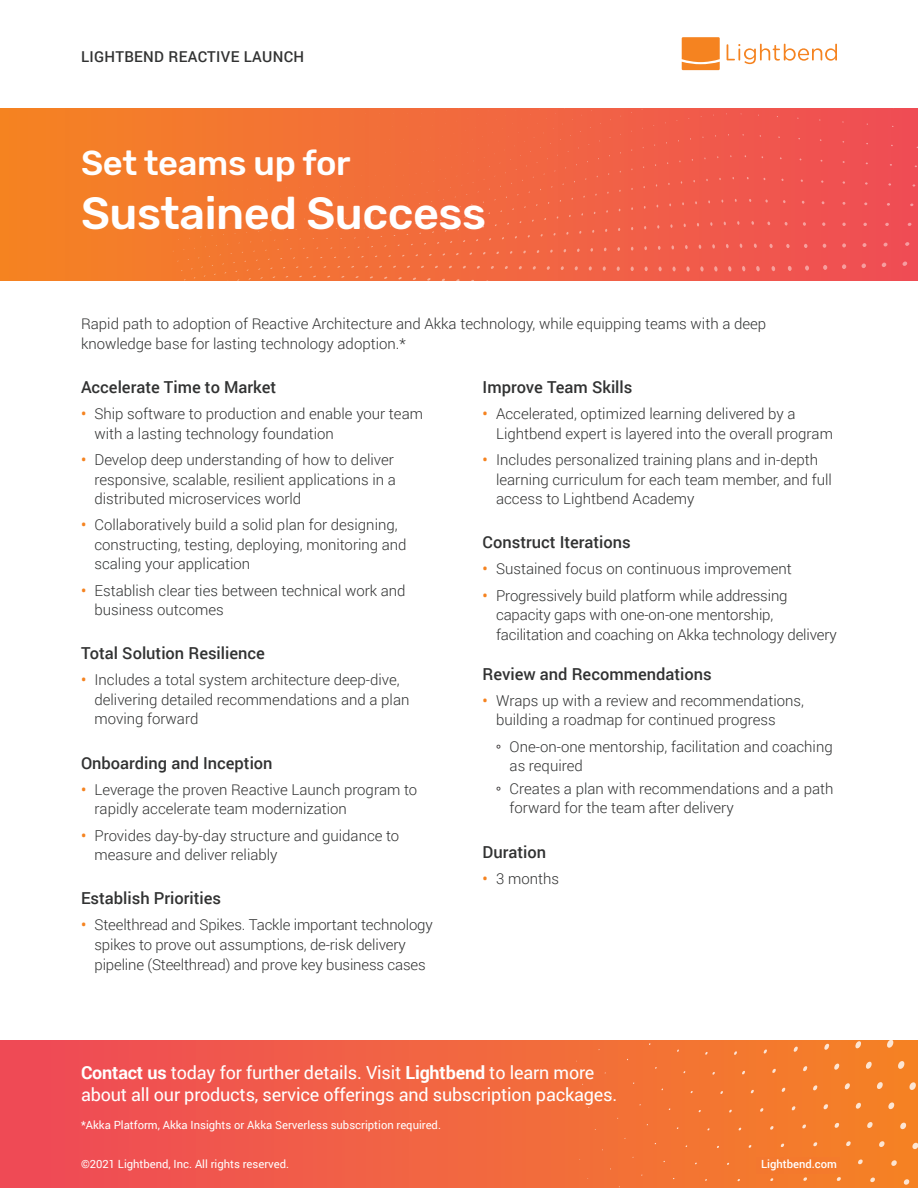
<style>
.page{position:relative;width:918px;height:1188px;background:#fff}
.page>*{position:absolute;margin:0;border:0;box-sizing:border-box;transform-origin:0 0}
.t1{font:500 45px "Rubik";letter-spacing:-.01em;color:#fff}
.t2{font:500 34.5px "Rubik";letter-spacing:-.01em;color:#fff}
.duration{font:18px/21.6px "Roboto";letter-spacing:-.01em;color:#fff}
.body_head{font:500 16.5px "Roboto";color:#313232}
.body{font:300 15px/19.5px "Roboto";color:#313232}
.body_head-2{font:500 15px "Roboto";letter-spacing:.02em;color:#313232}
.body-2{font:11.25px "Roboto";color:#fff}
.body-3{font:500 11.25px "Roboto";color:#fff}
.s1{font-weight:500;color:#f58320}
.s2{font-family:"Source Sans Pro";font-weight:400;color:#231f20}
.s3{font-weight:700}
</style>
<div class="page">
<div style="left:0;top:109px;width:918px;height:172px;background:#f47f26"></div>
<svg style="left:172px;top:38px;width:746px;height:243px"></svg>
<svg style="left:682px;top:37px;width:38px;height:33px"></svg>
<svg style="left:727px;top:44px;width:110px;height:20px"></svg>
<svg style="left:0;top:1040px;width:573px;height:148px;background:#f05b49"></svg>
<svg style="left:573px;top:1040px;width:345px;height:148px;background:#f37931"></svg>
<div style="left:756px;top:1157px;width:83px;height:16px;background:#f4792c"></div>
<p class="body_head-2" style="left:81px;top:46px;width:225px">LIGHTBEND REACTIVE LAUNCH</p>
<p class="t2" style="left:81px;top:143px;width:271px">Set teams up for</p>
<p class="t1" style="left:81px;top:187px;width:407px">Sustained Success</p>
<p class="body" style="left:81px;top:314px;width:687px">Rapid path to adoption of Reactive Architecture and Akka technology, while equipping teams with a deep knowledge base for lasting technology adoption.*</p>
<p class="body_head" style="left:81px;top:376px;width:197px">Accelerate Time to Market</p>
<p class="body" style="left:94px;top:404px;width:330px;text-indent:-14px"><span class="s1">•</span> Ship software to production and enable your team with a lasting technology foundation</p>
<p class="body" style="left:94px;top:449px;width:303px;text-indent:-14px"><span class="s1">•</span> Develop deep understanding of how to deliver responsive, scalable, resilient applications in a distributed microservices world</p>
<p class="body" style="left:94px;top:515px;width:314px;text-indent:-14px"><span class="s1">•</span> Collaboratively build a solid plan for designing, constructing, testing, deploying, monitoring and scaling your application</p>
<p class="body" style="left:94px;top:580px;width:313px;text-indent:-14px"><span class="s1">•</span> Establish clear ties between technical work and business outcomes</p>
<p class="body_head" style="left:81px;top:642px;width:185px">Total Solution Resilience</p>
<p class="body" style="left:94px;top:670px;width:316px;text-indent:-14px"><span class="s1">•</span> Includes a total system architecture deep-dive, delivering detailed recommendations and a plan moving forward</p>
<p class="body_head" style="left:81px;top:751px;width:193px">Onboarding and Inception</p>
<p class="body" style="left:94px;top:779px;width:324px;text-indent:-14px"><span class="s1">•</span> Leverage the proven Reactive Launch program to rapidly accelerate team modernization</p>
<p class="body" style="left:94px;top:825px;width:306px;text-indent:-14px"><span class="s1">•</span> Provides day-by-day structure and guidance to measure and deliver reliably</p>
<p class="body_head" style="left:81px;top:887px;width:142px">Establish Priorities</p>
<p class="body" style="left:94px;top:915px;width:340px;text-indent:-14px"><span class="s1">•</span> Steelthread and Spikes. Tackle important technology spikes to prove out assumptions, de-risk delivery pipeline (Steelthread) and prove key business cases</p>
<p class="body_head" style="left:483px;top:376px;width:151px">Improve Team Skills</p>
<p class="body" style="left:496px;top:404px;width:338px;text-indent:-14px"><span class="s1">•</span> Accelerated, optimized learning delivered by a<br>Lightbend expert is layered into the overall program</p>
<p class="body" style="left:496px;top:449px;width:337px;text-indent:-14px"><span class="s1">•</span> Includes personalized training plans and in-depth learning curriculum for each team member, and full access to Lightbend Academy</p>
<p class="body_head" style="left:483px;top:531px;width:150px">Construct Iterations</p>
<p class="body" style="left:483px;top:559px;width:311px"><span class="s1">•</span> Sustained focus on continuous improvement</p>
<p class="body" style="left:496px;top:585px;width:342px;text-indent:-14px"><span class="s1">•</span> Progressively build platform while addressing capacity gaps with one-on-one mentorship, facilitation and coaching on Akka technology delivery</p>
<p class="body_head" style="left:483px;top:662px;width:231px">Review and Recommendations</p>
<p class="body" style="left:496px;top:690px;width:309px;text-indent:-14px"><span class="s1">•</span> Wraps up with a review and recommendations, building a roadmap for continued progress</p>
<p class="body" style="left:510px;top:736px;width:325px;text-indent:-14px"><span class="s2">°</span> One-on-one mentorship, facilitation and coaching as required</p>
<p class="body" style="left:510px;top:778px;width:325px;text-indent:-14px"><span class="s2">°</span> Creates a plan with recommendations and a path forward for the team after delivery</p>
<p class="body_head" style="left:483px;top:840px;width:65px">Duration</p>
<p class="body" style="left:483px;top:868px;width:78px"><span class="s1">•</span> 3 months</p>
<p class="duration" style="left:81px;top:1061px;width:538px"><span class="s3">Contact us</span> today for further details. Visit <span class="s3">Lightbend</span> to learn more about all our products, service offerings and subscription packages.</p>
<p class="body-2" style="left:81px;top:1117px;width:362px">*Akka Platform, Akka Insights or Akka Serverless subscription required.</p>
<p class="body-2" style="left:81px;top:1157px;width:210px">©2021 Lightbend, Inc. All rights reserved.</p>
<p class="body-3" style="left:761px;top:1157px;width:77px">Lightbend.com</p>
</div>
